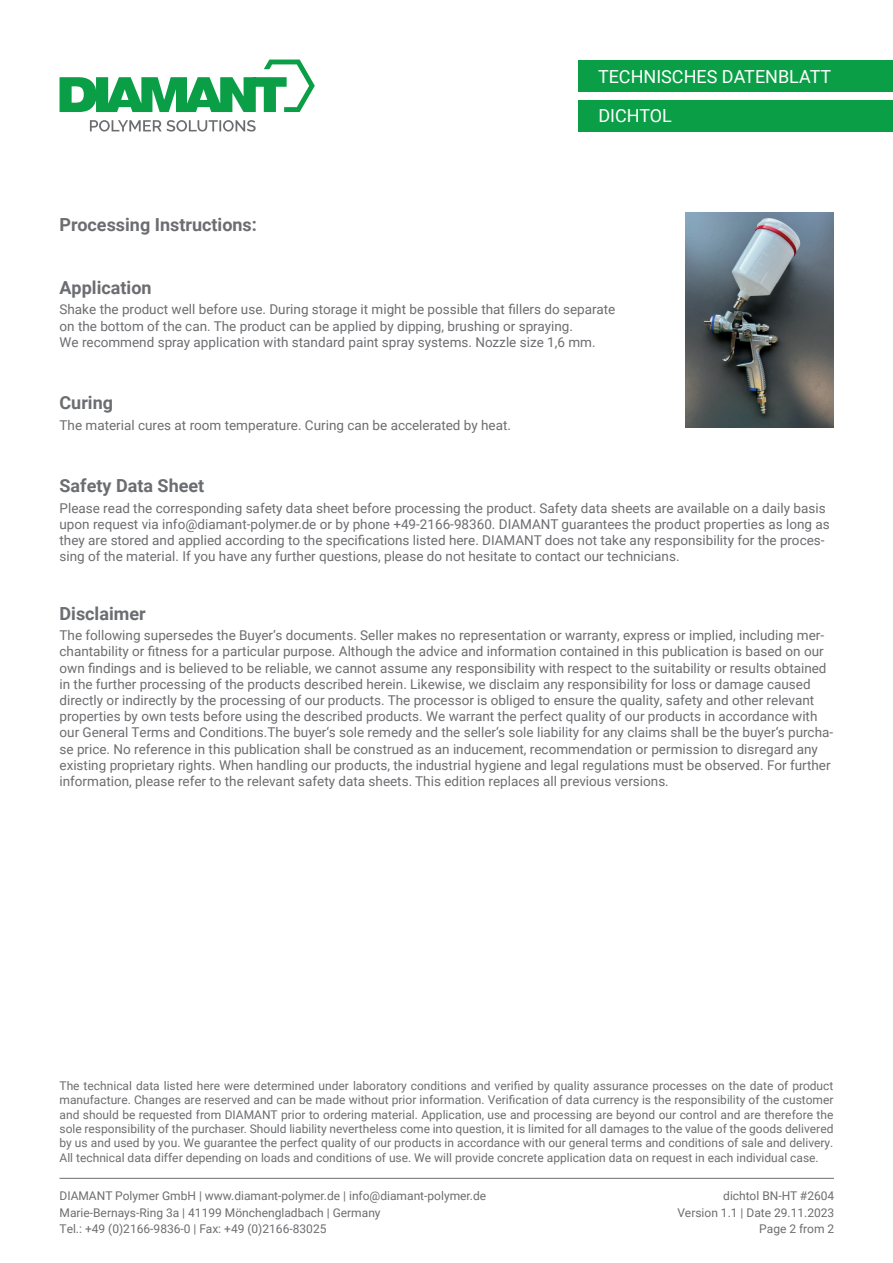
<style>
.page{position:relative;width:893px;height:1263px;background:#fff}
.page>*{position:absolute;margin:0;border:0;box-sizing:border-box;transform-origin:0 0}
.t1{font:700 18px "Roboto";color:#6c6d70}
.t2{font:18px "Roboto";color:#fff}
.t3{font:13.5px/16.2px "Roboto";color:#6c6d70}
.t4{font:12px/14.4px "Roboto";color:#6c6d70}
</style>
<div class="page">
<svg style="left:60px;top:60px;width:255px;height:52px"></svg>
<svg style="left:90px;top:120px;width:166px;height:12px"></svg>
<div style="left:578px;top:60px;width:315px;height:32px;background:#0a9f46"></div>
<div style="left:578px;top:100px;width:315px;height:32px;background:#0a9f46"></div>
<hr style="left:60px;top:1178px;width:774px;height:1px;background:#6c6d70">
<img style="left:686px;top:213px;width:147px;height:214px">
<h1 class="t2" style="left:598px;top:64px;width:235px">TECHNISCHES DATENBLATT</h1>
<h1 class="t1" style="left:60px;top:212px;width:199px">Processing Instructions:</h1>
<h1 class="t2" style="left:598px;top:103px;width:75px">DICHTOL</h1>
<h1 class="t1" style="left:60px;top:275px;width:94px">Application</h1>
<p class="t3" style="left:60px;top:301px;width:557px">Shake the product well before use. During storage it might be possible that fillers do separate on the bottom of the can. The product can be applied by dipping, brushing or spraying.<br>We recommend spray application with standard paint spray systems. Nozzle size 1,6 mm.</p>
<h1 class="t1" style="left:60px;top:390px;width:55px">Curing</h1>
<p class="t3" style="left:60px;top:416px;width:453px">The material cures at room temperature. Curing can be accelerated by heat.</p>
<h1 class="t1" style="left:60px;top:473px;width:146px">Safety Data Sheet</h1>
<p class="t3" style="left:60px;top:499px;width:772px">Please read the corresponding safety data sheet before processing the product. Safety data sheets are available on a daily basis upon request via info@diamant-polymer.de or by phone +49-2166-98360. DIAMANT guarantees the product properties as long as they are stored and applied according to the specifications listed here. DIAMANT does not take any responsibility for the proces&shy;sing of the material. If you have any further questions, please do not hesitate to contact our technicians.</p>
<h1 class="t1" style="left:60px;top:601px;width:88px">Disclaimer</h1>
<p class="t3" style="left:60px;top:627px;width:775px">The following supersedes the Buyer‘s documents. Seller makes no representation or warranty, express or implied, including mer&shy;chantability or fitness for a particular purpose. Although the advice and information contained in this publication is based on our own findings and is believed to be reliable, we cannot assume any responsibility with respect to the suitability or results obtained in the further processing of the products described herein. Likewise, we disclaim any responsibility for loss or damage caused directly or indirectly by the processing of our products. The processor is obliged to ensure the quality, safety and other relevant properties by own tests before using the described products. We warrant the perfect quality of our products in accordance with our General Terms and Conditions.The buyer‘s sole remedy and the seller‘s sole liability for any claims shall be the buyer‘s purcha&shy;se price. No reference in this publication shall be construed as an inducement, recommendation or permission to disregard any existing proprietary rights. When handling our products, the industrial hygiene and legal regulations must be observed. For further information, please refer to the relevant safety data sheets. This edition replaces all previous versions.</p>
<p class="t4" style="left:60px;top:1078px;width:775px;text-align:justify">The technical data listed here were determined under laboratory conditions and verified by quality assurance processes on the date of product manufacture. Changes are reserved and can be made without prior information. Verification of data currency is the responsibility of the customer and should be requested from DIAMANT prior to ordering material. Application, use and processing are beyond our control and are therefore the sole responsibility of the purchaser. Should liability nevertheless come into question, it is limited for all damages to the value of the goods delivered by us and used by you. We guarantee the perfect quality of our products in accordance with our general terms and conditions of sale and delivery.<br>All technical data differ depending on loads and conditions of use. We will provide concrete application data on request in each individual case.</p>
<p class="t4" style="left:60px;top:1187px;width:428px;line-height:16.5px">DIAMANT Polymer GmbH | www.diamant-polymer.de | info@diamant-polymer.de<br>Marie-Bernays-Ring 3a | 41199 Mönchengladbach | Germany<br>Tel.: +49 (0)2166-9836-0 | Fax: +49 (0)2166-83025</p>
<p class="t4" style="left:677px;top:1187px;width:159px;line-height:16.5px;text-align:right">dichtol BN-HT #2604<br>Version 1.1 | Date 29.11.2023<br>Page 2 from 2</p>
</div>
